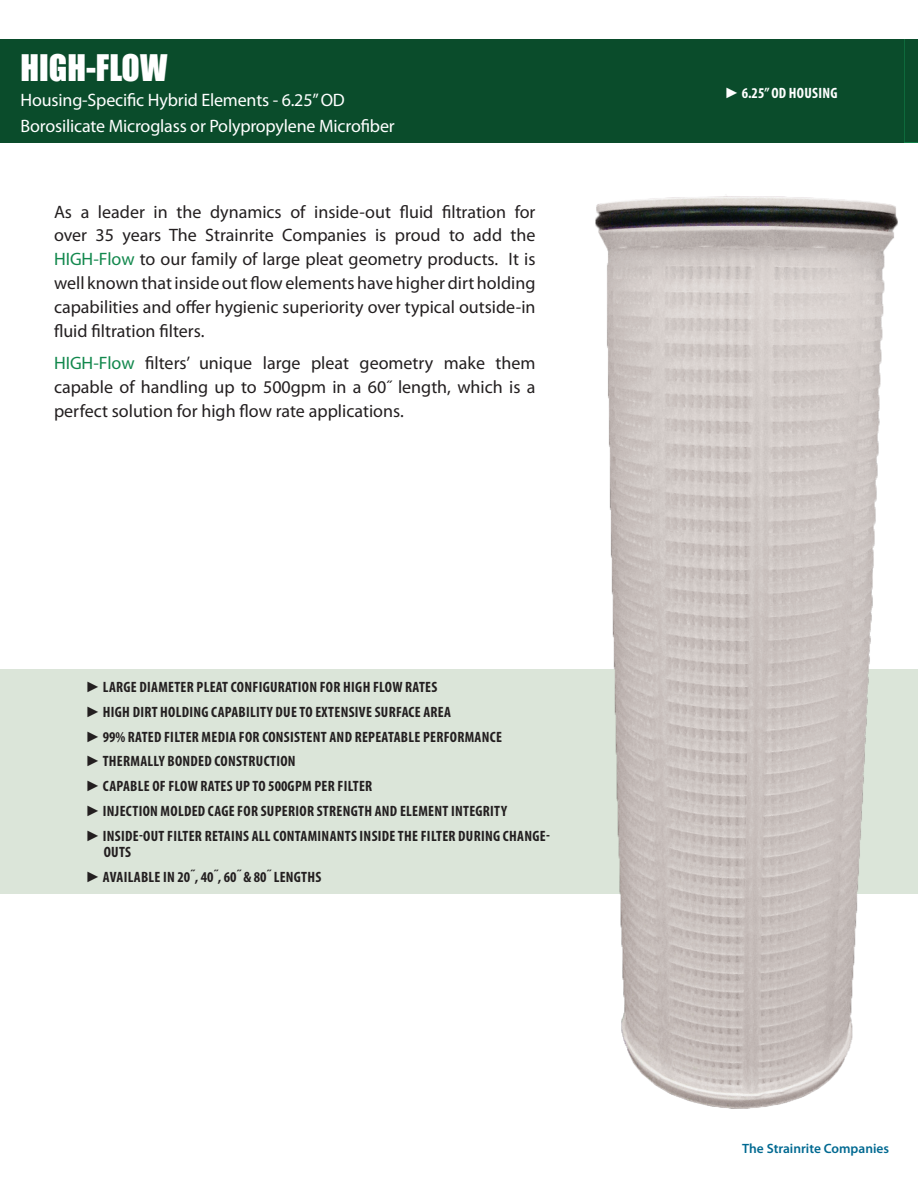
<style>
.page{position:relative;width:918px;height:1188px;background:#fff}
.page>*{position:absolute;margin:0;border:0;box-sizing:border-box;transform-origin:0 0}
.t1{font:33.6px "Impact";color:#fff}
.t2{font:18px/24px "Myriad Pro";color:#231f20;text-align:justify}
.t3{font:18px/25.5px "Myriad Pro";letter-spacing:-.01em;color:#fff}
.t4{font:700 condensed 15px/24.8px "Myriad Pro";letter-spacing:.02em;color:#231f20}
.t5{font:700 condensed 15px "Myriad Pro";letter-spacing:.02em;color:#fff}
.t6{font:600 13.5px "Myriad Pro";color:#006991}
.s1{color:#12884d}
.s2{font-family:"Book Antiqua";font-style:italic;font-stretch:normal}
</style>
<div class="page">
<div style="left:0;top:669px;width:918px;height:225px;background:#dbe5d9"></div>
<div style="left:0;top:39px;width:918px;height:103px;background:#0a4c2b"></div>
<img style="left:595px;top:196px;width:303px;height:913px">
<svg style="left:904px;top:39px;width:14px;height:104px"></svg>
<h1 class="t1" style="left:21px;top:41px;width:148px">HIGH-FLOW</h1>
<p class="t3" style="left:21px;top:87px;width:376px">Housing-Specific Hybrid Elements - 6.25” OD<br>Borosilicate Microglass or Polypropylene Microfiber</p>
<p class="t2" style="left:54px;top:199px;width:483px">As a leader in the dynamics of inside-out fluid filtration for over 35 years The Strainrite Companies is proud to add the <span class="s1">HIGH-Flow</span> to our family of large pleat geometry products. It is well known that inside out flow elements have higher dirt holding capabilities and offer hygienic superiority over typical outside-in fluid filtration filters.</p>
<p class="t2" style="left:54px;top:351px;width:483px"><span class="s1">HIGH-Flow</span> filters’ unique large pleat geometry make them capable of handling up to 500gpm in a 60˝ length, which is a perfect solution for high flow rate applications.</p>
<p class="t4" style="left:85px;top:674px;width:466px"><span class="s2">►</span> LARGE DIAMETER PLEAT CONFIGURATION FOR HIGH FLOW RATES<br><span class="s2">►</span> HIGH DIRT HOLDING CAPABILITY DUE TO EXTENSIVE SURFACE AREA<br><span class="s2">►</span> 99% RATED FILTER MEDIA FOR CONSISTENT AND REPEATABLE PERFORMANCE <span class="s2">►</span>THERMALLY BONDED CONSTRUCTION<br><span class="s2">►</span> CAPABLE OF FLOW RATES UP TO 500GPM PER FILTER<br><span class="s2">►</span> INJECTION MOLDED CAGE FOR SUPERIOR STRENGTH AND ELEMENT INTEGRITY<br><span class="s2">►</span> INSIDE-OUT FILTER RETAINS ALL CONTAMINANTS INSIDE THE FILTER DURING CHANGE-</p>
<p class="t4" style="left:86px;top:839px;width:237px;text-indent:18px">OUTS<br><span class="s2">►</span> AVAILABLE IN 20˝, 40˝, 60˝ &amp; 80˝ LENGTHS</p>
<p class="t5" style="left:724px;top:84px;width:115px"><span class="s2">►</span> 6.25” OD HOUSING</p>
<p class="t6" style="left:742px;top:1140px;width:148px">The Strainrite Companies</p>
</div>
